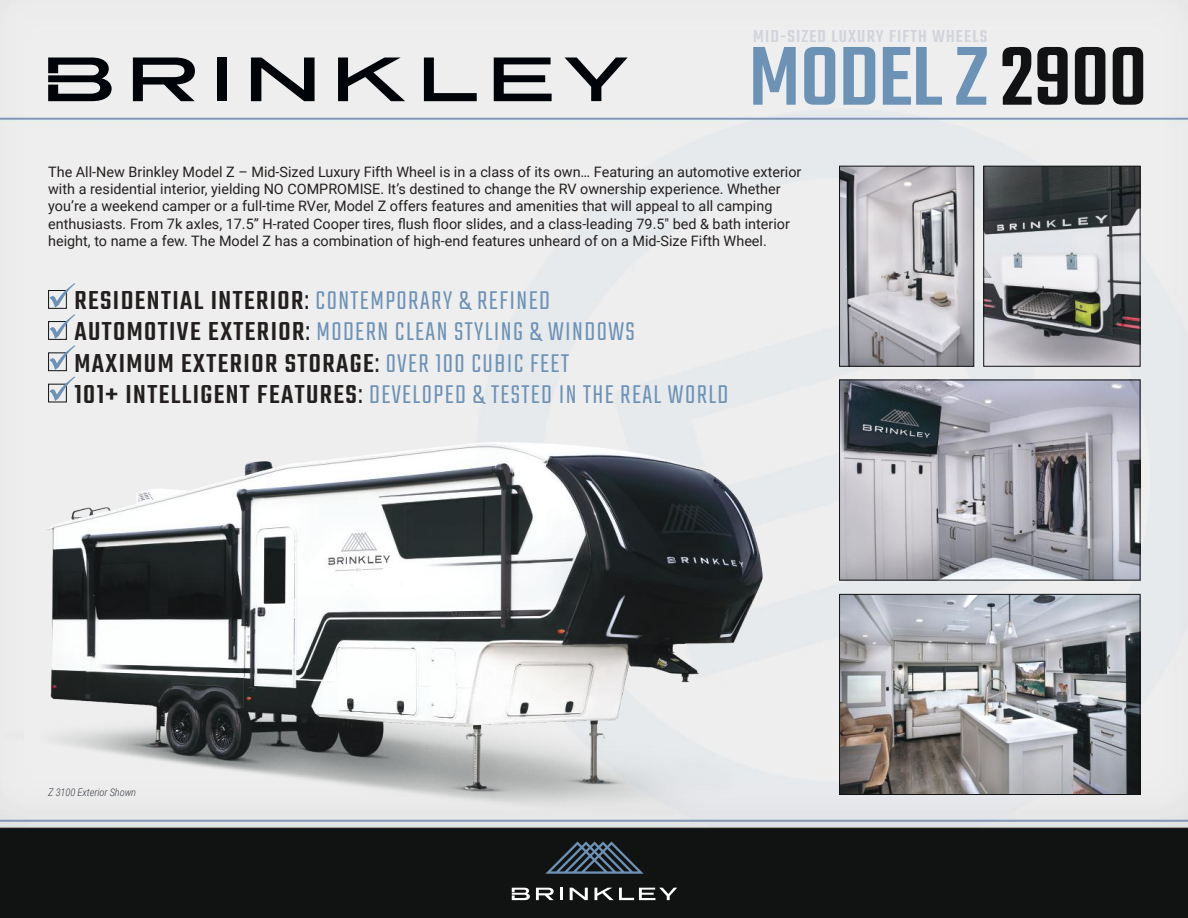
<style>
.page{position:relative;width:1188px;height:918px;background:#fff}
.page>*{position:absolute;margin:0;border:0;box-sizing:border-box;transform-origin:0 0}
.t1{font:500 91.5px "Teko";letter-spacing:-.01em;color:#6c92b6}
.t2{font:300 28.5px/31.5px "Teko";letter-spacing:.05em;color:#6c92b6}
.t3{font:500 19.05px "Teko";letter-spacing:.06em;color:#d2d4dc}
.t4{font:14.4px/17.2px "Roboto";color:#241f1f}
.t5{font:italic 300 10.5px "Roboto Condensed";letter-spacing:-.01em;color:#3a3f46}
.s1{color:#111213}
.s2{font-weight:500;color:#241f1f}
.s3{color:#241f1f}
</style>
<div class="page">
<img style="left:0;top:0;width:1188px;height:918px">
<svg style="left:133px;top:58px;width:62px;height:43px;background:#6d6f72"></svg>
<div style="left:217px;top:58px;width:10px;height:43px;background:#000409"></div>
<svg style="left:251px;top:58px;width:64px;height:43px;background:#787a7c"></svg>
<svg style="left:338px;top:58px;width:67px;height:43px;background:#8d8e90"></svg>
<svg style="left:424px;top:58px;width:53px;height:43px;background:#9e9fa1"></svg>
<svg style="left:494px;top:58px;width:58px;height:43px;background:#6b6d70"></svg>
<svg style="left:565px;top:58px;width:63px;height:43px;background:#a9aaac"></svg>
<svg style="left:48px;top:58px;width:64px;height:43px;background:#616366"></svg>
<img style="left:985px;top:168px;width:153px;height:197px">
<div style="left:983px;top:166px;width:157px;height:201px;border:1px solid #111213"></div>
<img style="left:841px;top:382px;width:297px;height:196px">
<img style="left:841px;top:596px;width:297px;height:197px">
<div style="left:839px;top:594px;width:301px;height:201px;border:1px solid #111213"></div>
<img style="left:841px;top:168px;width:131px;height:197px">
<div style="left:839px;top:166px;width:135px;height:201px;border:1px solid #111213"></div>
<img style="left:3px;top:427px;width:792px;height:394px">
<svg style="left:536px;top:888px;width:18px;height:12px"></svg>
<svg style="left:560px;top:888px;width:3px;height:12px"></svg>
<svg style="left:570px;top:888px;width:18px;height:12px"></svg>
<svg style="left:595px;top:888px;width:82px;height:12px"></svg>
<svg style="left:512px;top:888px;width:18px;height:12px"></svg>
<svg style="left:545px;top:841px;width:99px;height:33px;background:#2f3d48"></svg>
<div style="left:48px;top:384px;width:19px;height:18px;border:1px solid #111213"></div>
<div style="left:48px;top:352px;width:19px;height:19px;border:1px solid #111213"></div>
<div style="left:48px;top:321px;width:19px;height:19px;border:1px solid #111213"></div>
<div style="left:48px;top:290px;width:19px;height:19px;border:1px solid #111213"></div>
<svg style="left:49px;top:283px;width:26px;height:25px"></svg>
<svg style="left:49px;top:314px;width:26px;height:25px"></svg>
<svg style="left:49px;top:345px;width:26px;height:25px"></svg>
<svg style="left:49px;top:376px;width:26px;height:25px"></svg>
<h3 class="t3" style="left:753px;top:25px;width:236px">MID-SIZED LUXURY FIFTH WHEELS</h3>
<h1 class="t1" style="left:749px;top:24px;width:400px">MODEL Z<span class="s1">2900</span></h1>
<p class="t4" style="left:48px;top:162px;width:755px">The All-New Brinkley Model Z – Mid-Sized Luxury Fifth Wheel is in a class of its own… Featuring an automotive exterior with a residential interior, yielding NO COMPROMISE. It’s destined to change the RV ownership experience. Whether you’re a weekend camper or a full-time RVer, Model Z offers features and amenities that will appeal to all camping enthusiasts. From 7k axles, 17.5” H-rated Cooper tires, flush floor slides, and a class-leading 79.5″ bed &amp; bath interior height, to name a few. The Model Z has a combination of high-end features unheard of on a Mid-Size Fifth Wheel.</p>
<h2 class="t2" style="left:74px;top:286px;width:656px"><span class="s2">RESIDENTIAL INTERIOR</span><span class="s3">:</span> CONTEMPORARY &amp; REFINED<br><span class="s2">AUTOMOTIVE EXTERIOR</span><span class="s3">:</span> MODERN CLEAN STYLING &amp; WINDOWS <span class="s2">MAXIMUM EXTERIOR STORAGE</span><span class="s3">:</span> OVER 100 CUBIC FEET<br><span class="s2">101+ INTELLIGENT FEATURES</span><span class="s3">:</span> DEVELOPED &amp; TESTED IN THE REAL WORLD</h2>
<p class="t5" style="left:48px;top:785px;width:90px">Z 3100 Exterior Shown</p>
</div>
